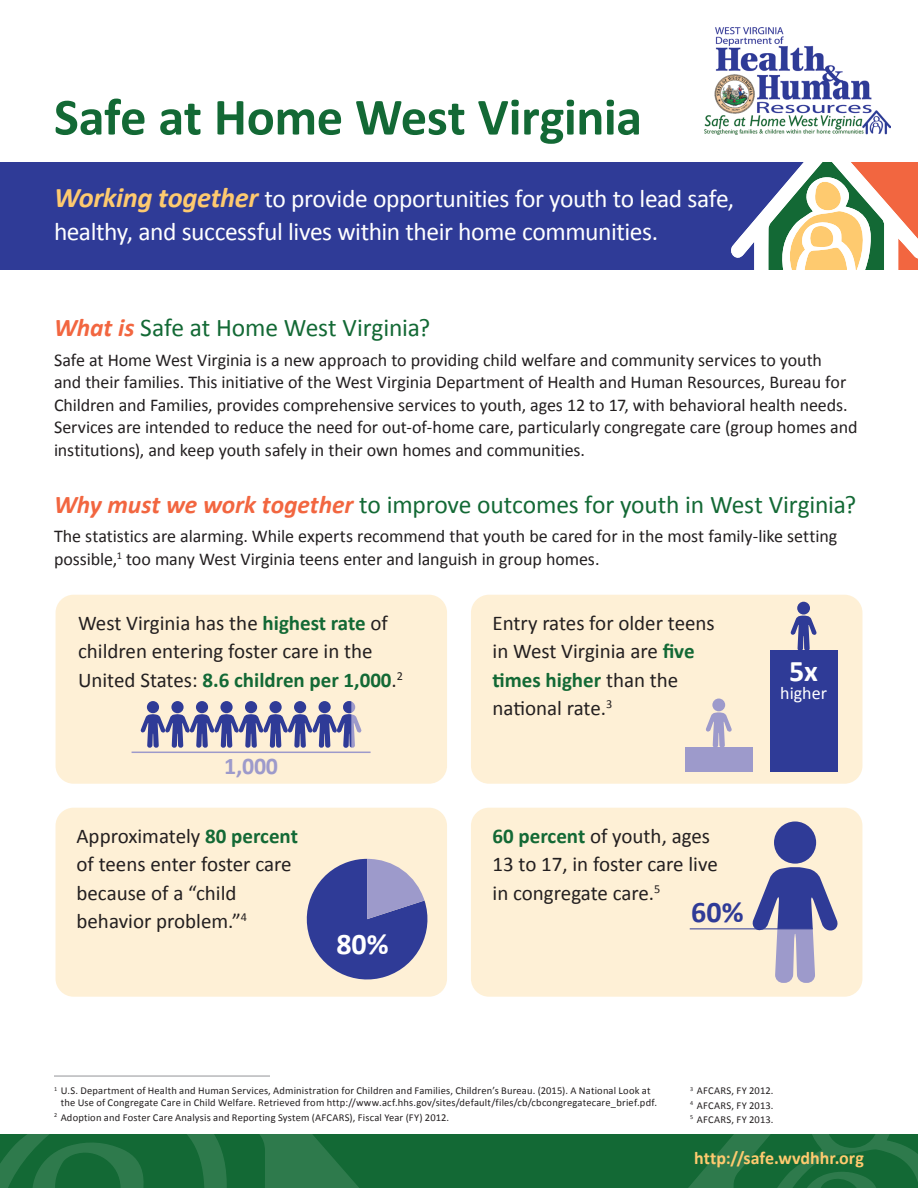
<style>
.page{position:relative;width:918px;height:1188px;background:#fff}
.page>*{position:absolute;margin:0;border:0;box-sizing:border-box;transform-origin:0 0}
.t1{font:700 52.5px "Calibri";letter-spacing:-.01em;color:#136935}
.t2{font:700 30px "Calibri";color:#fff}
.t3{font:700 30px "Calibri";color:#2f3b97}
.t4{font:25.5px/33px "Calibri";letter-spacing:-.02em;color:#fff}
.t5{font:25.5px "Calibri";letter-spacing:-.01em;color:#136935}
.t6{font:700 24px "Calibri";color:#9d9acb}
.t7{font:21px/28.5px "Calibri";color:#231f20}
.t8{font:18px/22.5px "Calibri";letter-spacing:-.005em;color:#231f20}
.t9{font:700 18px "Calibri";color:#feca6f}
.t10{font:18px "Calibri";color:#fff}
.t11{font:10.5px/14.1px "Calibri";letter-spacing:.015em;color:#231f20}
.s1{font-weight:700;font-style:italic;font-size:28.5px;color:#feca6f}
.s2{font-weight:700;font-style:italic;color:#f26640}
.s3{font-weight:700;color:#136935}
</style>
<div class="page">
<div style="left:0;top:1134px;width:918px;height:54px;background:#136935"></div>
<svg style="left:55px;top:903px;width:304px;height:285px"></svg>
<svg style="left:0;top:1011px;width:227px;height:177px"></svg>
<svg style="left:688px;top:1134px;width:69px;height:54px;fill:#2d7a4b"></svg>
<svg style="left:757px;top:1134px;width:161px;height:54px"></svg>
<div style="left:0;top:162px;width:730px;height:108px;background:#2f3b97"></div>
<svg style="left:730px;top:162px;width:188px;height:108px"></svg>
<img style="left:704px;top:27px;width:187px;height:107px">
<hr style="left:54px;top:1076px;width:216px;height:1px;background:#939598">
<div style="left:471px;top:595px;width:391px;height:189px;background:#fef0d6;border-radius:18px"></div>
<div style="left:471px;top:808px;width:391px;height:189px;background:#fef0d6;border-radius:18px"></div>
<div style="left:56px;top:808px;width:391px;height:189px;background:#fef0d6;border-radius:18px"></div>
<div style="left:56px;top:595px;width:391px;height:189px;background:#fef0d6;border-radius:18px"></div>
<div style="left:685px;top:748px;width:68px;height:24px;background:#9d9acb"></div>
<div style="left:770px;top:651px;width:67px;height:121px;background:#2f3b97"></div>
<div style="left:797px;top:602px;width:13px;height:13px;background:#2f3b97;border-radius:50%"></div>
<svg style="left:790px;top:616px;width:27px;height:35px"></svg>
<div style="left:712px;top:699px;width:13px;height:12px;background:#9d9acb;border-radius:50%"></div>
<svg style="left:706px;top:712px;width:26px;height:36px"></svg>
<svg style="left:306px;top:859px;width:122px;height:121px"></svg>
<div style="left:774px;top:821px;width:42px;height:43px;background:#2f3b97;border-radius:50%"></div>
<svg style="left:752px;top:867px;width:86px;height:116px"></svg>
<hr style="left:690px;top:928px;width:123px;height:1px;background:#2f3b97">
<hr style="left:132px;top:752px;width:239px;height:1px;background:#9d9acb">
<svg style="left:140px;top:701px;width:222px;height:47px"></svg>
<h1 class="t1" style="left:54px;top:84px;width:590px">Safe at Home West Virginia</h1>
<p class="t4" style="left:54px;top:181px;width:682px"><span class="s1">Working together</span> to provide opportunities for youth to lead safe, healthy, and successful lives within their home communities.</p>
<h2 class="t5" style="left:54px;top:312px;width:378px"><span class="s2">What is</span> Safe at Home West Virginia?</h2>
<p class="t8" style="left:54px;top:348px;width:805px">Safe at Home West Virginia is a new approach to providing child welfare and community services to youth<br>and their families. This initiative of the West Virginia Department of Health and Human Resources, Bureau for Children and Families, provides comprehensive services to youth, ages 12 to 17, with behavioral health needs.<br>Services are intended to reduce the need for out-of-home care, particularly congregate care (group homes and institutions), and keep youth safely in their own homes and communities.</p>
<h2 class="t5" style="left:54px;top:489px;width:804px"><span class="s2">Why must we work together</span> to improve outcomes for youth in West Virginia?</h2>
<p class="t8" style="left:54px;top:524px;width:785px">The statistics are alarming. While experts recommend that youth be cared for in the most family-like setting possible,<sup>1</sup> too many West Virginia teens enter and languish in group homes.</p>
<p class="t7" style="left:78px;top:608px;width:327px">West Virginia has the <span class="s3">highest rate</span> of children entering foster care in the<br>United States: <span class="s3">8.6 children per 1,000</span>.<sup>2</sup></p>
<p class="t6" style="left:224px;top:751px;width:55px">1,000</p>
<p class="t7" style="left:76px;top:821px;width:223px">Approximately <span class="s3">80 percent </span>of teens enter foster care because of a “child behavior problem.”<sup>4</sup></p>
<p class="t2" style="left:336px;top:925px;width:54px">80%</p>
<p class="t7" style="left:493px;top:608px;width:224px">Entry rates for older teens in West Virginia are <span class="s3">five times higher</span> than the national rate.<sup>3</sup></p>
<p class="t2" style="left:789px;top:653px;width:30px">5x</p>
<p class="t10" style="left:780px;top:682px;width:48px">higher</p>
<p class="t7" style="left:493px;top:821px;width:227px"><span class="s3">60 percent</span> of youth, ages<br>13 to 17, in foster care live in congregate care.<sup>5</sup></p>
<p class="t3" style="left:691px;top:893px;width:54px">60%</p>
<p class="t11" style="left:61px;top:1084px;width:598px;line-height:12px;text-indent:-7px"><sup>1</sup> U.S. Department of Health and Human Services, Administration for Children and Families, Children’s Bureau. (2015). A National Look at the Use of Congregate Care in Child Welfare. Retrieved from http://www.acf.hhs.gov/sites/default/files/cb/cbcongregatecare_brief.pdf.</p>
<p class="t11" style="left:54px;top:1109px;width:397px"><sup>2</sup> Adoption and Foster Care Analysis and Reporting System (AFCARS), Fiscal Year (FY) 2012.</p>
<p class="t11" style="left:690px;top:1083px;width:85px;text-align:justify"><sup>3</sup> AFCARS, FY 2012.<br><sup>4</sup> AFCARS, FY 2013.<br><sup>5</sup> AFCARS, FY 2013.</p>
<p class="t9" style="left:694px;top:1147px;width:171px">http://safe.wvdhhr.org</p>
</div>
